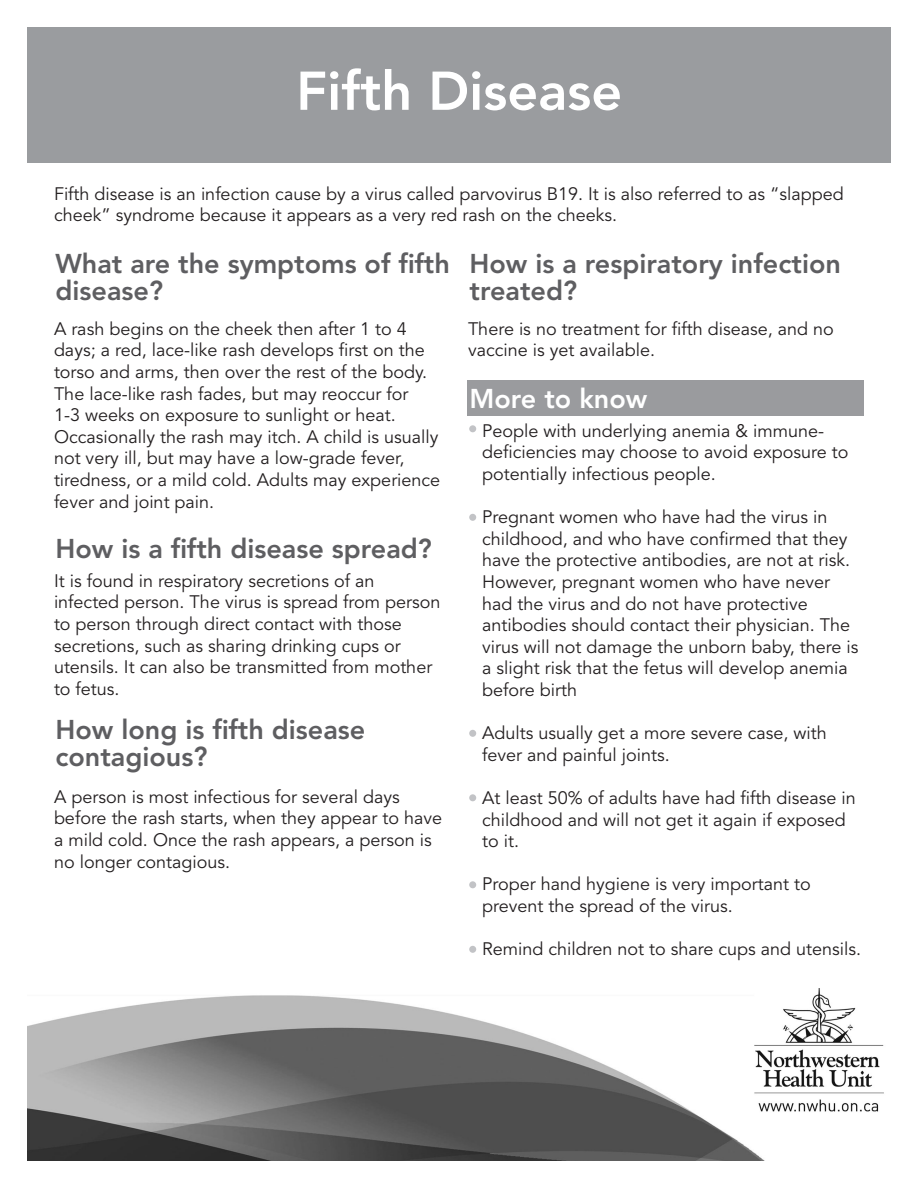
<style>
.page{position:relative;width:918px;height:1188px;background:#fff}
.page>*{position:absolute;margin:0;border:0;box-sizing:border-box;transform-origin:0 0}
.t1{font:800 54px "Avenir LT";color:#fff}
.t2{font:800 27px/27px "Avenir LT";color:#5e5e61}
.t3{font:800 27px "Avenir LT";color:#fff}
.t4{font:18px/21.6px "Avenir LT";color:#231f20}
</style>
<div class="page">
<div style="left:27px;top:27px;width:864px;height:136px;background:#9a9c9f"></div>
<img style="left:28px;top:989px;width:856px;height:171px">
<div style="left:467px;top:381px;width:396px;height:35px;background:#9a9b9e"></div>
<div style="left:469px;top:425px;width:7px;height:7px;background:#c2c3c6;border-radius:50%"></div>
<div style="left:469px;top:514px;width:7px;height:7px;background:#c2c3c6;border-radius:50%"></div>
<div style="left:469px;top:730px;width:7px;height:7px;background:#c2c3c6;border-radius:50%"></div>
<div style="left:469px;top:881px;width:7px;height:7px;background:#c2c3c6;border-radius:50%"></div>
<div style="left:469px;top:946px;width:7px;height:7px;background:#c2c3c6;border-radius:50%"></div>
<div style="left:469px;top:794px;width:7px;height:7px;background:#c2c3c6;border-radius:50%"></div>
<h1 class="t1" style="left:296px;top:59px;width:327px">Fifth Disease</h1>
<p class="t4" style="left:54px;top:183px;width:791px">Fifth disease is an infection cause by a virus called parvovirus B19. It is also referred to as “slapped cheek” syndrome because it appears as a very red rash on the cheeks.</p>
<p class="t2" style="left:56px;top:250px;width:396px">What are the symptoms of fifth disease?</p>
<p class="t4" style="left:54px;top:318px;width:388px">A rash begins on the cheek then after 1 to 4 days; a red, lace-like rash develops first on the torso and arms, then over the rest of the body.<br>The lace-like rash fades, but may reoccur for<br>1-3 weeks on exposure to sunlight or heat.<br>Occasionally the rash may itch. A child is usually not very ill, but may have a low-grade fever, tiredness, or a mild cold. Adults may experience fever and joint pain.</p>
<p class="t2" style="left:56px;top:535px;width:378px">How is a fifth disease spread?</p>
<p class="t4" style="left:54px;top:570px;width:388px">It is found in respiratory secretions of an infected person. The virus is spread from person to person through direct contact with those secretions, such as sharing drinking cups or utensils. It can also be transmitted from mother to fetus.</p>
<p class="t2" style="left:56px;top:716px;width:311px">How long is fifth disease contagious?</p>
<p class="t4" style="left:54px;top:786px;width:390px">A person is most infectious for several days before the rash starts, when they appear to have a mild cold. Once the rash appears, a person is no longer contagious.</p>
<p class="t2" style="left:470px;top:250px;width:373px">How is a respiratory infection treated?</p>
<p class="t4" style="left:468px;top:318px;width:367px">There is no treatment for fifth disease, and no vaccine is yet available.</p>
<p class="t3" style="left:470px;top:382px;width:179px">More to know</p>
<p class="t4" style="left:482px;top:420px;width:368px">People with underlying anemia &amp; immune&shy;deficiencies may choose to avoid exposure to potentially infectious people.</p>
<p class="t4" style="left:482px;top:507px;width:378px">Pregnant women who have had the virus in childhood, and who have confirmed that they have the protective antibodies, are not at risk.<br>However, pregnant women who have never had the virus and do not have protective antibodies should contact their physician. The virus will not damage the unborn baby, there is a slight risk that the fetus will develop anemia before birth</p>
<p class="t4" style="left:482px;top:723px;width:346px">Adults usually get a more severe case, with fever and painful joints.</p>
<p class="t4" style="left:482px;top:787px;width:375px">At least 50% of adults have had fifth disease in childhood and will not get it again if exposed to it.</p>
<p class="t4" style="left:482px;top:874px;width:330px">Proper hand hygiene is very important to prevent the spread of the virus.</p>
<p class="t4" style="left:482px;top:939px;width:381px">Remind children not to share cups and utensils.</p>
</div>
